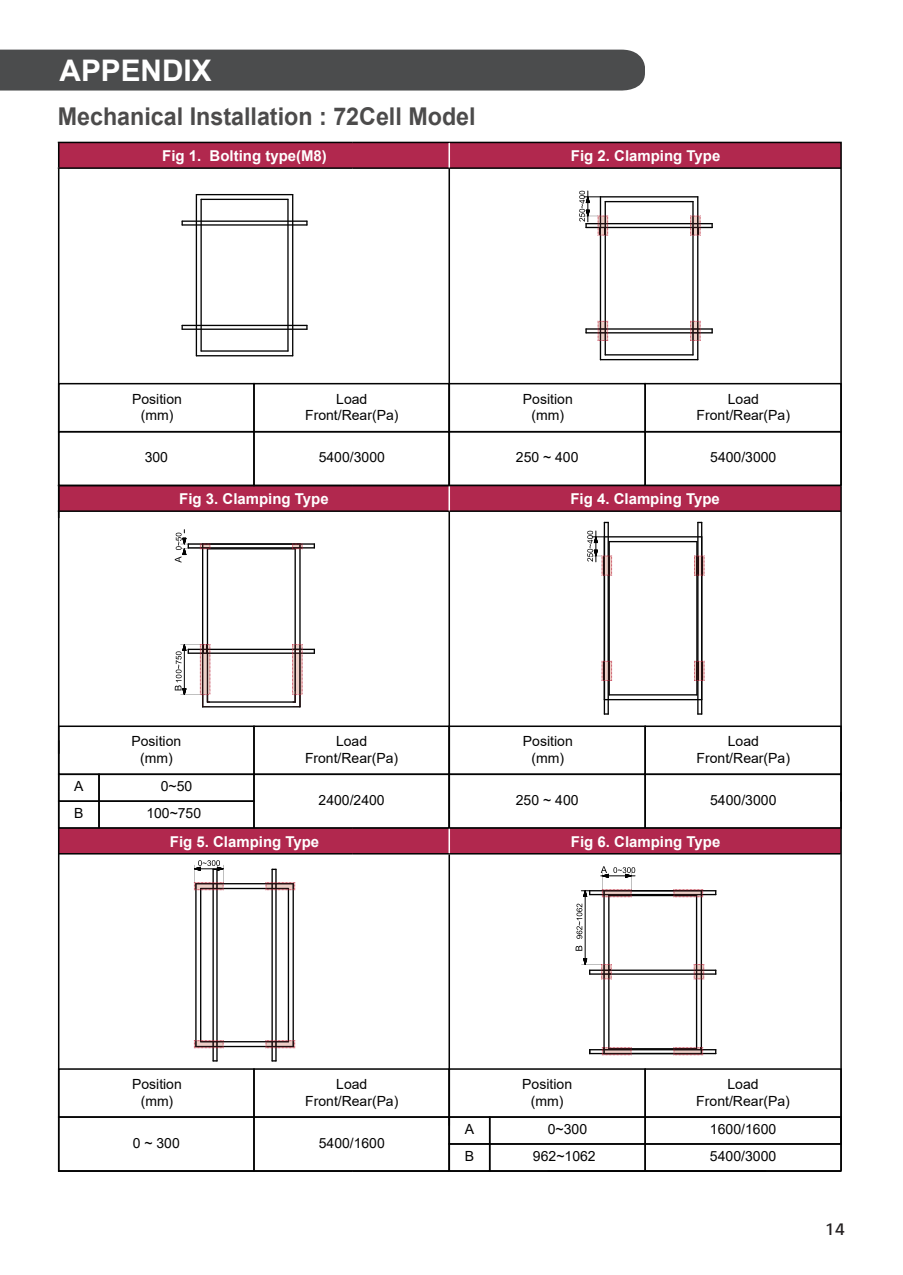
<style>
.page{position:relative;width:903px;height:1275px;background:#fff}
.page>*{position:absolute;margin:0;border:0;box-sizing:border-box;transform-origin:0 0}
.t1{font:700 29.75px "Arial";color:#fff}
.t2{font:700 24.5px "Arial";color:#4c4b4b;scale:.95 1}
.t3{font:15.75px "LG Sm Ha SB";color:#231f20}
.t4{font:700 15.05px "Arial";color:#fff}
.t5{font:14px/16.8px "Arial";color:#030303;text-align:center}
</style>
<div class="page">
<div style="left:0;top:50px;width:645px;height:41px;background:#4b4c4d"></div>
<div style="left:489px;top:1116px;width:157px;height:29px;border:2px solid #030303"></div>
<div style="left:644px;top:1116px;width:198px;height:29px;border:2px solid #030303"></div>
<div style="left:644px;top:1068px;width:198px;height:50px;border:2px solid #030303"></div>
<div style="left:448px;top:1068px;width:198px;height:50px;border:2px solid #030303"></div>
<div style="left:448px;top:1116px;width:42px;height:29px;border:2px solid #030303"></div>
<div style="left:448px;top:1143px;width:42px;height:29px;border:2px solid #030303"></div>
<div style="left:644px;top:773px;width:198px;height:56px;border:2px solid #030303"></div>
<div style="left:644px;top:725px;width:198px;height:50px;border:2px solid #030303"></div>
<div style="left:448px;top:725px;width:198px;height:50px;border:2px solid #030303"></div>
<div style="left:253px;top:1068px;width:197px;height:50px;border:2px solid #030303"></div>
<div style="left:253px;top:725px;width:197px;height:50px;border:2px solid #030303"></div>
<div style="left:58px;top:725px;width:197px;height:50px;border:2px solid #030303"></div>
<div style="left:58px;top:773px;width:42px;height:29px;border:2px solid #030303"></div>
<hr style="left:202px;top:543px;width:1px;height:164px;background:#030303">
<hr style="left:294px;top:548px;width:2px;height:155px;background:#030303">
<hr style="left:299px;top:543px;width:2px;height:164px;background:#030303">
<hr style="left:188px;top:547px;width:127px;height:1px;background:#030303">
<hr style="left:207px;top:548px;width:1px;height:155px;background:#030303">
<hr style="left:188px;top:543px;width:127px;height:2px;background:#030303">
<hr style="left:202px;top:706px;width:99px;height:1px;background:#030303">
<hr style="left:207px;top:548px;width:89px;height:1px;background:#030303">
<hr style="left:207px;top:701px;width:89px;height:2px;background:#030303">
<hr style="left:188px;top:649px;width:127px;height:1px;background:#030303">
<hr style="left:188px;top:652px;width:127px;height:2px;background:#030303">
<svg style="left:175px;top:530px;width:36px;height:33px"></svg>
<svg style="left:292px;top:544px;width:11px;height:5px"></svg>
<svg style="left:292px;top:644px;width:11px;height:63px"></svg>
<hr style="left:604px;top:699px;width:98px;height:1px;background:#030303">
<hr style="left:604px;top:522px;width:1px;height:193px;background:#030303">
<hr style="left:607px;top:522px;width:2px;height:193px;background:#030303">
<hr style="left:609px;top:694px;width:88px;height:1px;background:#030303">
<hr style="left:701px;top:522px;width:1px;height:193px;background:#030303">
<hr style="left:608px;top:541px;width:2px;height:154px;background:#030303">
<hr style="left:604px;top:536px;width:98px;height:1px;background:#030303">
<hr style="left:696px;top:541px;width:1px;height:154px;background:#030303">
<hr style="left:697px;top:522px;width:1px;height:193px;background:#030303">
<hr style="left:609px;top:541px;width:88px;height:1px;background:#030303">
<svg style="left:587px;top:531px;width:25px;height:45px"></svg>
<svg style="left:694px;top:556px;width:11px;height:20px"></svg>
<svg style="left:601px;top:661px;width:11px;height:20px"></svg>
<svg style="left:694px;top:661px;width:11px;height:20px"></svg>
<svg style="left:575px;top:946px;width:7px;height:5px"></svg>
<svg style="left:576px;top:904px;width:6px;height:35px"></svg>
<hr style="left:585px;top:891px;width:1px;height:73px;background:#030303">
<svg style="left:581px;top:890px;width:9px;height:7px"></svg>
<hr style="left:589px;top:890px;width:127px;height:1px;background:#030303">
<hr style="left:603px;top:890px;width:2px;height:164px;background:#030303">
<hr style="left:696px;top:895px;width:1px;height:154px;background:#030303">
<hr style="left:589px;top:1053px;width:127px;height:1px;background:#030303">
<hr style="left:701px;top:890px;width:1px;height:164px;background:#030303">
<hr style="left:589px;top:973px;width:127px;height:2px;background:#030303">
<hr style="left:608px;top:895px;width:89px;height:1px;background:#030303">
<hr style="left:589px;top:894px;width:127px;height:1px;background:#030303">
<hr style="left:589px;top:969px;width:127px;height:2px;background:#030303">
<hr style="left:608px;top:1048px;width:89px;height:1px;background:#030303">
<hr style="left:608px;top:895px;width:1px;height:154px;background:#030303">
<hr style="left:589px;top:1049px;width:127px;height:1px;background:#030303">
<svg style="left:601px;top:866px;width:34px;height:31px"></svg>
<svg style="left:673px;top:889px;width:30px;height:8px"></svg>
<svg style="left:602px;top:1047px;width:30px;height:8px"></svg>
<svg style="left:673px;top:1047px;width:30px;height:8px"></svg>
<svg style="left:581px;top:958px;width:31px;height:22px"></svg>
<svg style="left:694px;top:964px;width:10px;height:16px"></svg>
<div style="left:449px;top:828px;width:392px;height:26px;background:#b1284e"></div>
<div style="left:59px;top:828px;width:390px;height:26px;background:#b1284e"></div>
<div style="left:449px;top:485px;width:392px;height:26px;background:#b1284e"></div>
<div style="left:59px;top:485px;width:390px;height:26px;background:#b1284e"></div>
<hr style="left:58px;top:169px;width:1px;height:349px;background:#030303">
<svg style="left:448px;top:141px;width:394px;height:346px"></svg>
<hr style="left:58px;top:512px;width:1px;height:242px;background:#030303">
<hr style="left:58px;top:740px;width:1px;height:51px;background:#030303">
<hr style="left:448px;top:1117px;width:2px;height:53px;background:#030303">
<hr style="left:840px;top:1117px;width:2px;height:53px;background:#030303">
<svg style="left:57px;top:790px;width:297px;height:382px"></svg>
<hr style="left:352px;top:1170px;width:97px;height:2px;background:#030303">
<hr style="left:449px;top:1170px;width:317px;height:2px;background:#030303">
<hr style="left:548px;top:1170px;width:293px;height:2px;background:#030303">
<svg style="left:58px;top:142px;width:783px;height:25px;background:#a8264a"></svg>
<hr style="left:352px;top:142px;width:97px;height:1px;background:#030303">
<hr style="left:58px;top:167px;width:294px;height:2px;background:#030303">
<hr style="left:352px;top:167px;width:489px;height:2px;background:#030303">
<hr style="left:58px;top:510px;width:391px;height:2px;background:#030303">
<hr style="left:59px;top:827px;width:293px;height:2px;background:#030303">
<hr style="left:352px;top:827px;width:97px;height:2px;background:#030303">
<hr style="left:59px;top:853px;width:293px;height:1px;background:#030303">
<hr style="left:352px;top:853px;width:97px;height:1px;background:#030303">
<hr style="left:448px;top:143px;width:2px;height:24px;background:#fff">
<hr style="left:449px;top:485px;width:392px;height:1px;background:#030303">
<hr style="left:449px;top:510px;width:392px;height:2px;background:#030303">
<hr style="left:448px;top:512px;width:2px;height:317px;background:#030303">
<hr style="left:840px;top:486px;width:2px;height:316px;background:#030303">
<hr style="left:840px;top:792px;width:2px;height:352px;background:#030303">
<hr style="left:449px;top:827px;width:391px;height:2px;background:#030303">
<hr style="left:449px;top:853px;width:391px;height:1px;background:#030303">
<hr style="left:448px;top:854px;width:2px;height:272px;background:#030303">
<hr style="left:448px;top:486px;width:2px;height:25px;background:#fff">
<hr style="left:448px;top:829px;width:2px;height:24px;background:#fff">
<hr style="left:292px;top:195px;width:1px;height:161px;background:#030303">
<hr style="left:196px;top:355px;width:97px;height:1px;background:#030303">
<hr style="left:201px;top:199px;width:87px;height:1px;background:#030303">
<hr style="left:182px;top:329px;width:125px;height:1px;background:#030303">
<hr style="left:196px;top:195px;width:1px;height:161px;background:#030303">
<hr style="left:200px;top:199px;width:2px;height:152px;background:#030303">
<hr style="left:287px;top:199px;width:2px;height:152px;background:#030303">
<hr style="left:196px;top:194px;width:97px;height:1px;background:#030303">
<hr style="left:182px;top:224px;width:125px;height:2px;background:#030303">
<hr style="left:182px;top:220px;width:125px;height:2px;background:#030303">
<hr style="left:182px;top:325px;width:125px;height:1px;background:#030303">
<hr style="left:201px;top:350px;width:87px;height:2px;background:#030303">
<div style="left:58px;top:431px;width:197px;height:55px;border:2px solid #030303"></div>
<div style="left:253px;top:431px;width:197px;height:55px;border:2px solid #030303"></div>
<div style="left:253px;top:383px;width:197px;height:49px;border:2px solid #030303"></div>
<div style="left:58px;top:383px;width:197px;height:49px;border:2px solid #030303"></div>
<svg style="left:175px;top:644px;width:36px;height:63px"></svg>
<h1 class="t1" style="left:60px;top:49px;width:154px">APPENDIX</h1>
<h2 class="t2" style="left:58px;top:99px;width:441px">Mechanical Installation : 72Cell Model</h2>
<p class="t4" style="left:162px;top:145px;width:166px">Fig 1. Bolting type(M8)</p>
<p class="t4" style="left:571px;top:145px;width:151px">Fig 2. Clamping Type</p>
<p class="t5" style="left:132px;top:390px;width:51px">Position (mm)</p>
<p class="t5" style="left:145px;top:449px;width:25px">300</p>
<p class="t5" style="left:319px;top:449px;width:68px">5400/3000</p>
<p class="t4" style="left:179px;top:488px;width:151px">Fig 3. Clamping Type</p>
<p class="t5" style="left:305px;top:390px;width:95px">Load<br>Front/Rear(Pa)</p>
<p class="t5" style="left:523px;top:390px;width:51px">Position (mm)</p>
<p class="t5" style="left:516px;top:449px;width:64px">250 ~ 400</p>
<p class="t5" style="left:710px;top:449px;width:68px">5400/3000</p>
<p class="t5" style="left:697px;top:390px;width:95px">Load<br>Front/Rear(Pa)</p>
<p class="t4" style="left:570px;top:488px;width:151px">Fig 4. Clamping Type</p>
<p class="t5" style="left:74px;top:773px;width:11px;line-height:26.9px;text-align:left">A<br>B</p>
<p class="t5" style="left:131px;top:733px;width:51px">Position (mm)</p>
<p class="t5" style="left:146px;top:773px;width:56px;line-height:26.9px">0~50<br>100~750</p>
<p class="t5" style="left:305px;top:733px;width:95px">Load<br>Front/Rear(Pa)</p>
<p class="t5" style="left:319px;top:791px;width:68px">2400/2400</p>
<p class="t5" style="left:523px;top:733px;width:51px">Position (mm)</p>
<p class="t5" style="left:516px;top:791px;width:64px">250 ~ 400</p>
<p class="t5" style="left:710px;top:791px;width:68px">5400/3000</p>
<p class="t5" style="left:696px;top:733px;width:95px">Load<br>Front/Rear(Pa)</p>
<p class="t4" style="left:170px;top:831px;width:151px">Fig 5. Clamping Type</p>
<p class="t4" style="left:571px;top:831px;width:151px">Fig 6. Clamping Type</p>
<p class="t5" style="left:132px;top:1075px;width:51px">Position (mm)</p>
<p class="t5" style="left:133px;top:1134px;width:48px">0 ~ 300</p>
<p class="t5" style="left:319px;top:1134px;width:67px">5400/1600</p>
<p class="t5" style="left:305px;top:1075px;width:95px">Load<br>Front/Rear(Pa)</p>
<p class="t5" style="left:522px;top:1075px;width:51px">Position (mm)</p>
<p class="t5" style="left:533px;top:1116px;width:64px;line-height:26.9px">0~300<br>962~1062</p>
<p class="t5" style="left:696px;top:1075px;width:95px">Load<br>Front/Rear(Pa)</p>
<p class="t5" style="left:465px;top:1116px;width:11px;line-height:26.9px;text-align:left">A<br>B</p>
<p class="t5" style="left:710px;top:1116px;width:68px;line-height:26.9px;text-align:left">1600/1600<br>5400/3000</p>
<p class="t3" style="left:825px;top:1221px;width:21px">14</p>
</div>
